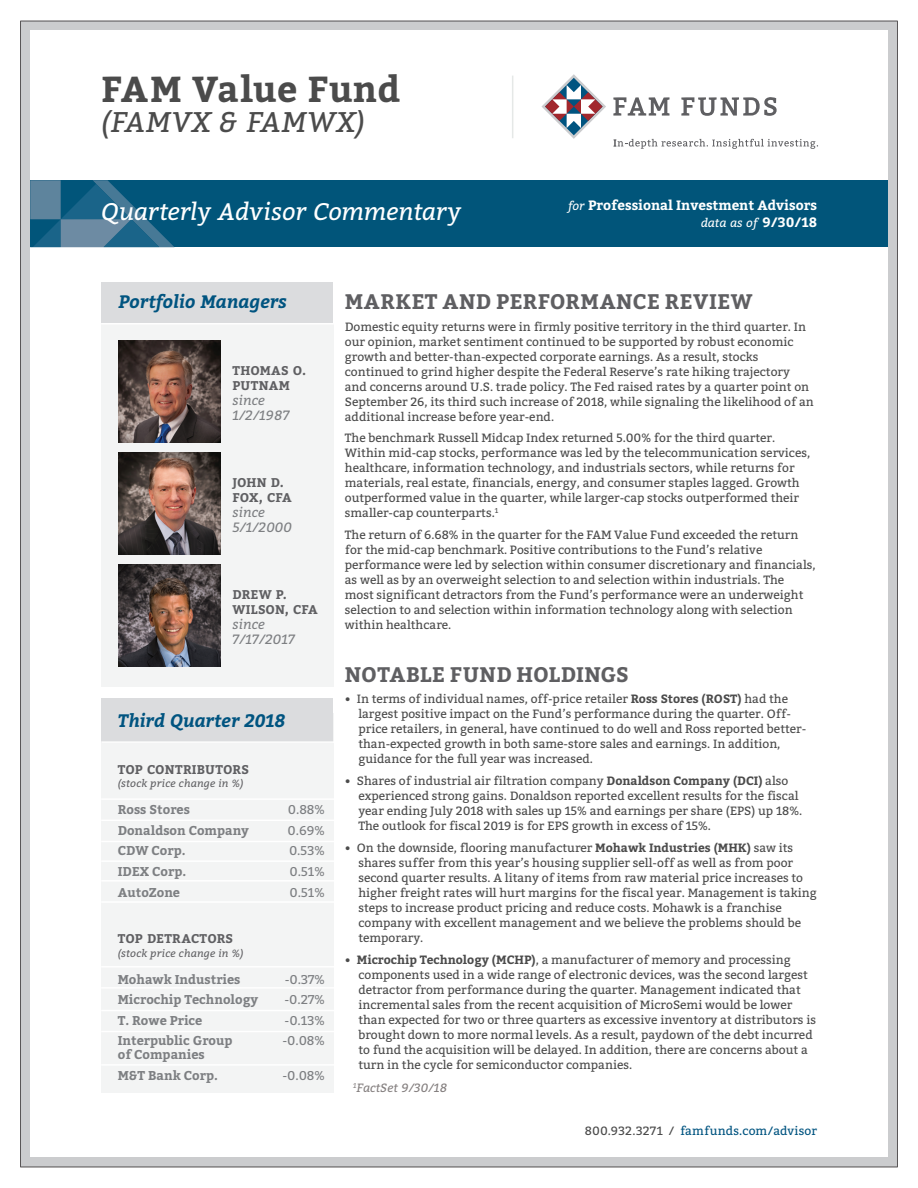
<style>
.page{position:relative;width:918px;height:1188px;background:#fff}
.page>*{position:absolute;margin:0;border:0;box-sizing:border-box;transform-origin:0 0}
.t1{font:700 36px "Bitter";letter-spacing:.01em;color:#4b4b4b}
.t2{font:italic 28.5px "Bitter";letter-spacing:.025em;color:#4b4b4b}
.t3{font:italic 24px "Bitter";letter-spacing:-.005em;color:#fff}
.t4{font:700 21px "Bitter";letter-spacing:.02em;color:#5f5f62}
.t5{font:italic 700 18px "Bitter";letter-spacing:-.005em;color:#005480}
.t6{font:italic 13.5px/15px "Bitter";color:#7d7f82}
.t7{font:700 13.5px "Bitter";color:#fff}
.t8{font:700 12.75px/20.7px "Bitter";color:#7d7f82}
.t9{font:12.75px "Bitter";color:#7d7f82}
.t10{font:700 12.6px/15px "Bitter";letter-spacing:.015em;color:#5f5f62}
.t11{font:700 12.6px/15px "Bitter";letter-spacing:-.005em;color:#5f5f62}
.t12{font:12px/15px "Bitter";color:#4b4b4b}
.t13{font:12px "Bitter";letter-spacing:.015em;color:#005480}
.t14{font:italic 12px "Bitter";color:#fff}
.t15{font:italic 12px "Bitter";color:#847f7f}
.t16{font:italic 10.5px "Bitter";letter-spacing:.015em;color:#5f5f62}
.s1{font-weight:400;font-style:italic;font-size:12px}
.s2{font-weight:700;font-style:normal;font-size:13.5px}
.s3{font-size:13.5px}
.s4{font-weight:700}
.s5{color:#4b4b4b}
</style>
<div class="page">
<div style="left:21px;top:21px;width:876px;height:1146px;background:#cbccce"></div>
<div style="left:30px;top:30px;width:858px;height:1127px;background:#fff"></div>
<div style="left:102px;top:323px;width:232px;height:363px;background:#f3f4f4"></div>
<div style="left:101px;top:283px;width:232px;height:40px;background:#dbdcde"></div>
<hr style="left:101px;top:323px;width:237px;height:2px;background:#fff">
<div style="left:102px;top:713px;width:232px;height:380px;background:#f3f4f4"></div>
<div style="left:101px;top:699px;width:232px;height:44px;background:#dbdcde"></div>
<div style="left:30px;top:180px;width:858px;height:67px;background:#01557a"></div>
<svg style="left:30px;top:180px;width:144px;height:67px"></svg>
<hr style="left:512px;top:76px;width:1px;height:62px;background:#e5e8e7">
<svg style="left:542px;top:74px;width:64px;height:65px"></svg>
<svg style="left:613px;top:97px;width:57px;height:19px"></svg>
<svg style="left:681px;top:97px;width:96px;height:19px"></svg>
<svg style="left:614px;top:139px;width:204px;height:10px"></svg>
<img style="left:118px;top:565px;width:103px;height:102px">
<img style="left:118px;top:453px;width:103px;height:102px">
<img style="left:118px;top:341px;width:103px;height:102px">
<hr style="left:101px;top:741px;width:237px;height:2px;background:#fff">
<hr style="left:101px;top:841px;width:237px;height:1px;background:#fff">
<hr style="left:101px;top:1010px;width:237px;height:1px;background:#fff">
<hr style="left:101px;top:820px;width:237px;height:1px;background:#fff">
<hr style="left:101px;top:798px;width:237px;height:2px;background:#fff">
<hr style="left:101px;top:987px;width:237px;height:2px;background:#fff">
<hr style="left:101px;top:966px;width:237px;height:2px;background:#fff">
<hr style="left:101px;top:860px;width:237px;height:2px;background:#fff">
<hr style="left:101px;top:1031px;width:237px;height:1px;background:#fff">
<hr style="left:101px;top:1064px;width:237px;height:2px;background:#fff">
<hr style="left:101px;top:880px;width:237px;height:2px;background:#fff">
<hr style="left:101px;top:901px;width:237px;height:2px;background:#fff">
<h1 class="t1" style="left:101px;top:67px;width:301px">FAM Value Fund</h1>
<h2 class="t2" style="left:101px;top:101px;width:266px">(FAMVX &amp; FAMWX)</h2>
<h3 class="t3" style="left:101px;top:194px;width:361px">Quarterly Advisor Commentary</h3>
<p class="t7" style="left:568px;top:197px;width:250px"><span class="s1">for</span> Professional Investment Advisors</p>
<p class="t14" style="left:701px;top:214px;width:118px">data as of <span class="s2">9/30/18</span></p>
<h3 class="t5" style="left:118px;top:288px;width:170px">Portfolio Managers</h3>
<p class="t10" style="left:232px;top:363px;width:75px">THOMAS O<span class="s3">.<br></span>PUTNAM</p>
<p class="t6" style="left:233px;top:392px;width:59px">since<br>1/2/1987</p>
<p class="t11" style="left:232px;top:475px;width:61px">JOHN D<span class="s3">.<br></span>FOX<span class="s3">,</span> CFA</p>
<p class="t6" style="left:232px;top:504px;width:61px">since<br>5/1/2000</p>
<p class="t10" style="left:232px;top:587px;width:87px">DREW P<span class="s3">.<br></span>WILSON<span class="s3">,</span> CFA</p>
<p class="t6" style="left:232px;top:616px;width:64px">since<br>7/17/2017</p>
<h3 class="t5" style="left:118px;top:707px;width:169px">Third Quarter 2018</h3>
<p class="t10" style="left:118px;top:762px;width:133px">TOP CONTRIBUTORS</p>
<p class="t16" style="left:118px;top:776px;width:127px">(stock price change in %)</p>
<p class="t8" style="left:118px;top:799px;width:74px">Ross Stores</p>
<p class="t9" style="left:288px;top:802px;width:38px">0.88%</p>
<p class="t8" style="left:118px;top:820px;width:133px">Donaldson Company</p>
<p class="t9" style="left:288px;top:823px;width:39px">0.69%</p>
<p class="t8" style="left:118px;top:841px;width:69px">CDW Corp.</p>
<p class="t9" style="left:289px;top:843px;width:37px">0.53%</p>
<p class="t8" style="left:118px;top:861px;width:70px">IDEX Corp.</p>
<p class="t9" style="left:290px;top:864px;width:37px">0.51%</p>
<p class="t8" style="left:118px;top:882px;width:64px">AutoZone</p>
<p class="t9" style="left:290px;top:885px;width:37px">0.51%</p>
<p class="t10" style="left:118px;top:932px;width:117px">TOP DETRACTORS</p>
<p class="t16" style="left:118px;top:945px;width:127px">(stock price change in %)</p>
<p class="t8" style="left:118px;top:969px;width:124px">Mohawk Industries</p>
<p class="t9" style="left:285px;top:972px;width:42px">-0.37%</p>
<p class="t8" style="left:118px;top:989px;width:142px">Microchip Technology</p>
<p class="t9" style="left:284px;top:992px;width:42px">-0.27%</p>
<p class="t8" style="left:118px;top:1010px;width:86px">T. Rowe Price</p>
<p class="t9" style="left:285px;top:1013px;width:42px">-0.13%</p>
<p class="t8" style="left:118px;top:1031px;width:116px">Interpublic Group</p>
<p class="t9" style="left:282px;top:1034px;width:44px">-0.08%</p>
<p class="t8" style="left:118px;top:1045px;width:102px">of Companies<br>M&amp;T Bank Corp.</p>
<p class="t9" style="left:282px;top:1068px;width:44px">-0.08%</p>
<h3 class="t4" style="left:345px;top:289px;width:409px">MARKET AND PERFORMANCE REVIEW</h3>
<p class="t12" style="left:345px;top:319px;width:470px">Domestic equity returns were in firmly positive territory in the third quarter. In our opinion, market sentiment continued to be supported by robust economic growth and better-than-expected corporate earnings. As a result, stocks continued to grind higher despite the Federal Reserve’s rate hiking trajectory and concerns around U.S. trade policy. The Fed raised rates by a quarter point on September 26, its third such increase of 2018, while signaling the likelihood of an additional increase before year-end.</p>
<p class="t12" style="left:345px;top:431px;width:467px">The benchmark Russell Midcap Index returned 5.00% for the third quarter.<br>Within mid-cap stocks, performance was led by the telecommunication services, healthcare, information technology, and industrials sectors, while returns for materials, real estate, financials, energy, and consumer staples lagged. Growth outperformed value in the quarter, while larger-cap stocks outperformed their smaller-cap counterparts.<sup>1</sup></p>
<p class="t12" style="left:345px;top:528px;width:472px">The return of 6.68% in the quarter for the FAM Value Fund exceeded the return for the mid-cap benchmark. Positive contributions to the Fund’s relative performance were led by selection within consumer discretionary and financials, as well as by an overweight selection to and selection within industrials. The most significant detractors from the Fund’s performance were an underweight selection to and selection within information technology along with selection within healthcare.</p>
<h3 class="t4" style="left:345px;top:661px;width:286px">NOTABLE FUND HOLDINGS</h3>
<p class="t12" style="left:358px;top:692px;width:449px;text-indent:-14px">• In terms of individual names, off-price retailer <span class="s4">Ross Stores (ROST)</span> had the largest positive impact on the Fund’s performance during the quarter. Off&shy;price retailers, in general, have continued to do well and Ross reported better&shy;than-expected growth in both same-store sales and earnings. In addition, guidance for the full year was increased.</p>
<p class="t12" style="left:358px;top:774px;width:445px;text-indent:-14px">• Shares of industrial air filtration company <span class="s4">Donaldson Company (DCI)</span> also experienced strong gains. Donaldson reported excellent results for the fiscal year ending July 2018 with sales up 15% and earnings per share (EPS) up 18%.<br>The outlook for fiscal 2019 is for EPS growth in excess of 15%.</p>
<p class="t12" style="left:358px;top:840px;width:460px;text-indent:-14px">• On the downside, flooring manufacturer <span class="s4">Mohawk Industries (MHK)</span> saw its shares suffer from this year’s housing supplier sell-off as well as from poor second quarter results. A litany of items from raw material price increases to higher freight rates will hurt margins for the fiscal year. Management is taking steps to increase product pricing and reduce costs. Mohawk is a franchise company with excellent management and we believe the problems should be temporary.</p>
<p class="t12" style="left:358px;top:952px;width:459px;text-indent:-14px">• <span class="s4">Microchip Technology (MCHP)</span>, a manufacturer of memory and processing components used in a wide range of electronic devices, was the second largest detractor from performance during the quarter. Management indicated that incremental sales from the recent acquisition of MicroSemi would be lower than expected for two or three quarters as excessive inventory at distributors is brought down to more normal levels. As a result, paydown of the debt incurred to fund the acquisition will be delayed. In addition, there are concerns about a turn in the cycle for semiconductor companies.</p>
<p class="t15" style="left:353px;top:1079px;width:96px"><sup>1</sup>FactSet 9/30/18</p>
<p class="t13" style="left:585px;top:1124px;width:234px"><span class="s5">800.932.3271 /</span> famfunds.com/advisor</p>
</div>
